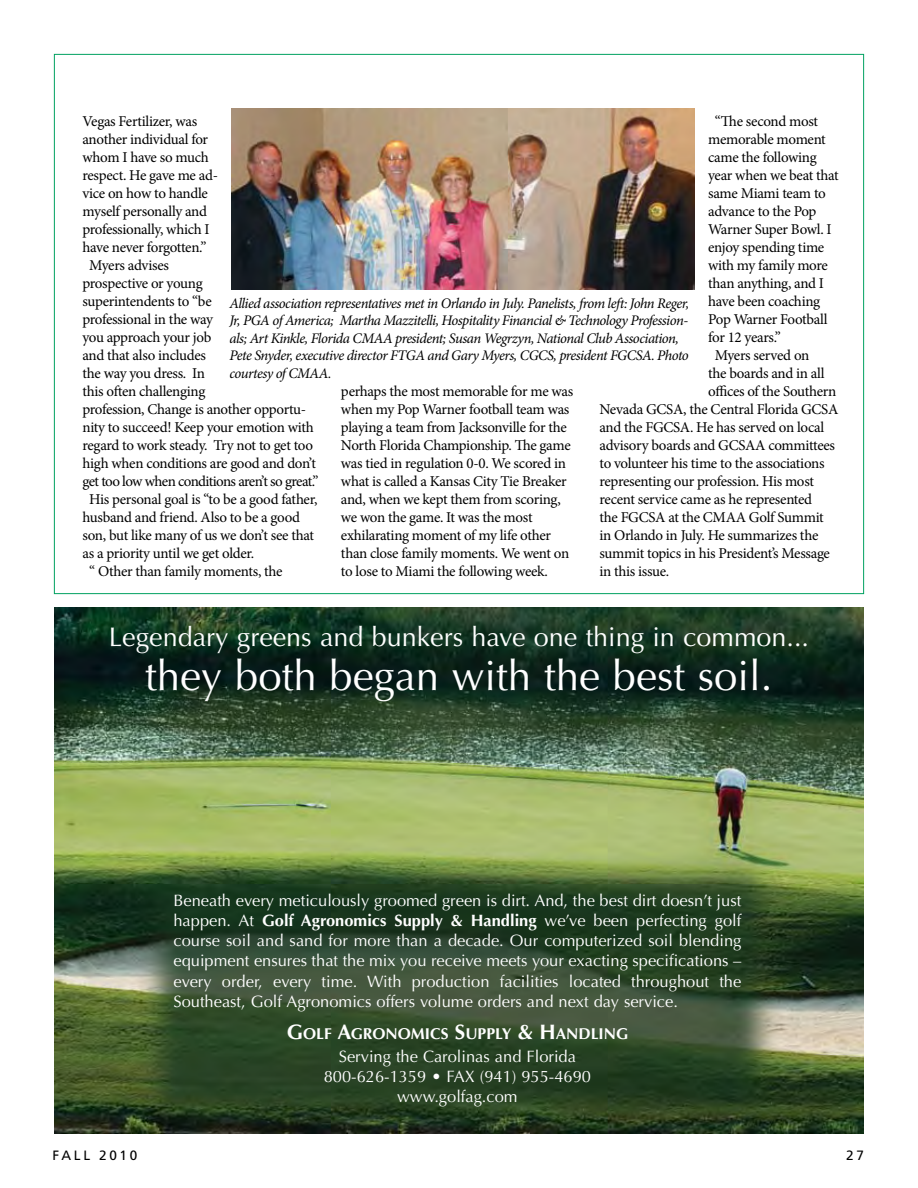
<style>
.page{position:relative;width:918px;height:1188px;background:#fff}
.page>*{position:absolute;margin:0;border:0;box-sizing:border-box;transform-origin:0 0}
.t1{font:42px "Optima";color:#fff}
.t2{font:27px "Optima";color:#fff}
.t3{font:16.5px/20.2px "Optima";color:#fff;text-align:justify}
.t4{font:700 15.75px "Optima";color:#fff}
.t5{font:15px/18px "Minion Pro";letter-spacing:-.025em;color:#000}
.t6{font:15px "Minion Pro";letter-spacing:-.045em;color:#000}
.t7{font:italic 14.7px/17.5px "Minion Pro";letter-spacing:-.04em;color:#000}
.t8{font:13.5px "Frutiger";letter-spacing:.2em;color:#000}
.s1{font-weight:700}
.s2{font-size:21px}
</style>
<div class="page">
<img style="left:54px;top:608px;width:809px;height:526px">
<img style="left:232px;top:108px;width:463px;height:182px">
<p class="t5" style="left:715px;top:112px;width:105px">“The second most</p>
<p class="t5" style="left:708px;top:130px;width:119px">memorable moment</p>
<p class="t5" style="left:708px;top:148px;width:110px">came the following</p>
<p class="t5" style="left:708px;top:166px;width:132px">year when we beat that</p>
<p class="t5" style="left:708px;top:184px;width:119px">same Miami team to</p>
<p class="t5" style="left:708px;top:202px;width:110px">advance to the Pop</p>
<p class="t5" style="left:708px;top:220px;width:125px">Warner Super Bowl. I</p>
<p class="t5" style="left:708px;top:238px;width:118px">enjoy spending time</p>
<p class="t5" style="left:708px;top:256px;width:121px">with my family more</p>
<p class="t5" style="left:708px;top:274px;width:117px">than anything, and I</p>
<p class="t5" style="left:708px;top:292px;width:114px">have been coaching</p>
<p class="t5" style="left:708px;top:310px;width:121px">Pop Warner Football</p>
<p class="t5" style="left:708px;top:328px;width:74px">for 12 years.”</p>
<p class="t5" style="left:715px;top:346px;width:96px">Myers served on</p>
<p class="t5" style="left:708px;top:364px;width:118px">the boards and in all</p>
<p class="t5" style="left:708px;top:382px;width:130px">offices of the Southern</p>
<p class="t5" style="left:599px;top:400px;width:240px">Nevada GCSA, the Central Florida GCSA</p>
<p class="t5" style="left:599px;top:418px;width:226px">and the FGCSA. He has served on local</p>
<p class="t5" style="left:599px;top:436px;width:237px">advisory boards and GCSAA committees</p>
<p class="t5" style="left:599px;top:454px;width:227px">to volunteer his time to the associations</p>
<p class="t5" style="left:599px;top:472px;width:216px">representing our profession. His most</p>
<p class="t5" style="left:599px;top:490px;width:214px">recent service came as he represented</p>
<p class="t5" style="left:599px;top:508px;width:226px">the FGCSA at the CMAA Golf Summit</p>
<p class="t5" style="left:599px;top:526px;width:220px">in Orlando in July. He summarizes the</p>
<p class="t5" style="left:599px;top:544px;width:232px">summit topics in his President’s Message</p>
<p class="t5" style="left:599px;top:562px;width:71px">in this issue.</p>
<p class="t5" style="left:82px;top:112px;width:116px">Vegas Fertilizer, was</p>
<p class="t5" style="left:82px;top:130px;width:127px">another individual for</p>
<p class="t5" style="left:82px;top:148px;width:128px">whom I have so much</p>
<p class="t5" style="left:82px;top:166px;width:137px">respect. He gave me ad-</p>
<p class="t5" style="left:82px;top:184px;width:127px">vice on how to handle</p>
<p class="t5" style="left:82px;top:202px;width:126px">myself personally and</p>
<p class="t5" style="left:82px;top:220px;width:129px">professionally, which I</p>
<p class="t5" style="left:82px;top:238px;width:125px">have never forgotten.”</p>
<p class="t5" style="left:89px;top:256px;width:81px">Myers advises</p>
<p class="t5" style="left:82px;top:274px;width:122px">prospective or young</p>
<p class="t5" style="left:82px;top:292px;width:131px">superintendents to “be</p>
<p class="t5" style="left:82px;top:310px;width:132px">professional in the way</p>
<p class="t5" style="left:82px;top:328px;width:130px">you approach your job</p>
<p class="t5" style="left:82px;top:346px;width:125px">and that also includes</p>
<p class="t5" style="left:82px;top:364px;width:124px">the way you dress. In</p>
<p class="t5" style="left:82px;top:382px;width:124px">this often challenging</p>
<p class="t5" style="left:82px;top:400px;width:225px">profession, Change is another opportu-</p>
<p class="t5" style="left:82px;top:418px;width:233px">nity to succeed! Keep your emotion with</p>
<p class="t5" style="left:82px;top:436px;width:232px">regard to work steady. Try not to get too</p>
<p class="t5" style="left:82px;top:454px;width:235px">high when conditions are good and don’t</p>
<p class="t6" style="left:82px;top:471px;width:238px">get too low when conditions aren’t so great.”</p>
<p class="t5" style="left:89px;top:490px;width:230px">His personal goal is “to be a good father,</p>
<p class="t5" style="left:82px;top:508px;width:219px">husband and friend. Also to be a good</p>
<p class="t5" style="left:82px;top:526px;width:233px">son, but like many of us we don’t see that</p>
<p class="t5" style="left:82px;top:544px;width:173px">as a priority until we get older.</p>
<p class="t5" style="left:89px;top:562px;width:195px">“ Other than family moments, the</p>
<p class="t7" style="left:230px;top:294px;width:461px">Allied association representatives met in Orlando in July. Panelists, from left: John Reger, Jr, PGA of America; Martha Mazzitelli, Hospitality Financial &amp; Technology Profession&shy;als; Art Kinkle, Florida CMAA president; Susan Wegrzyn, National Club Association, Pete Snyder, executive director FTGA and Gary Myers, CGCS, president FGCSA. Photo courtesy of CMAA.</p>
<p class="t5" style="left:341px;top:382px;width:234px">perhaps the most memorable for me was when my Pop Warner football team was playing a team from Jacksonville for the North Florida Championship. The game was tied in regulation 0-0. We scored in what is called a Kansas City Tie Breaker and, when we kept them from scoring, we won the game. It was the most exhilarating moment of my life other than close family moments. We went on to lose to Miami the following week.</p>
<h2 class="t2" style="left:109px;top:621px;width:702px">Legendary greens and bunkers have one thing in common...</h2>
<h1 class="t1" style="left:145px;top:652px;width:629px">they both began with the best soil.</h1>
<p class="t3" style="left:173px;top:890px;width:569px">Beneath every meticulously groomed green is dirt. And, the best dirt doesn’t just happen. At <span class="s1">Golf Agronomics Supply &amp; Handling</span> we’ve been perfecting golf course soil and sand for more than a decade. Our computerized soil blending equipment ensures that the mix you receive meets your exacting specifications – every order, every time. With production facilities located throughout the Southeast, Golf Agronomics offers volume orders and next day service.</p>
<p class="t4" style="left:287px;top:1025px;width:343px"><span class="s2">G</span>OLF <span class="s2">A</span>GRONOMICS <span class="s2">S</span>UPPLY <span class="s2">&amp; H</span>ANDLING</p>
<p class="t3" style="left:324px;top:1046px;width:269px;text-align:center">Serving the Carolinas and Florida<br>800-626-1359 • FAX (941) 955-4690 www.golfag.com</p>
<p class="t8" style="left:53px;top:1147px;width:86px">FALL 201 0</p>
<p class="t8" style="left:846px;top:1147px;width:18px">27</p>
</div>
